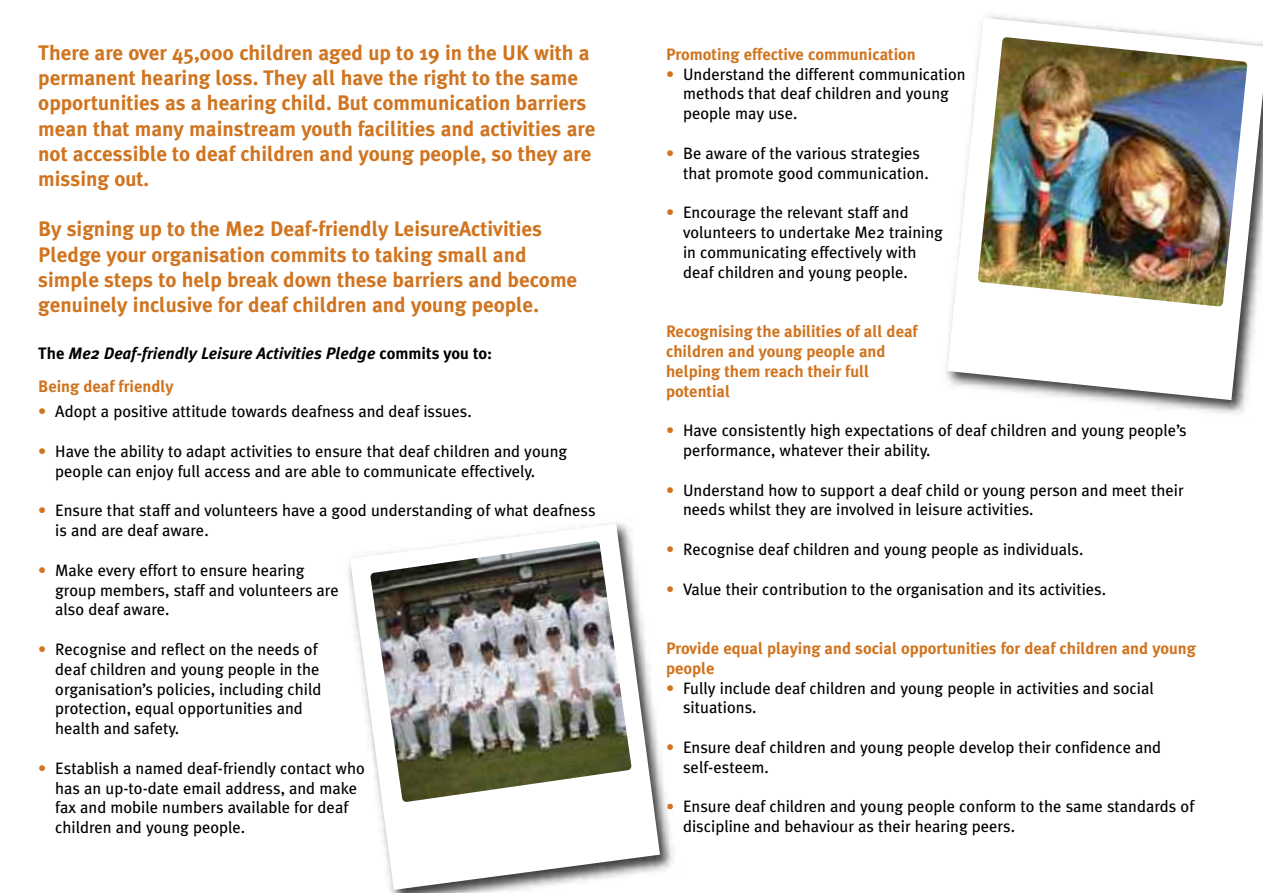
<style>
.page{position:relative;width:1263px;height:893px;background:#fff}
.page>*{position:absolute;margin:0;border:0;box-sizing:border-box;transform-origin:0 0}
.t1{font:700 21px/25.2px "Meta Plus";color:#d0741f}
.t2{font:16.5px/19.8px "Meta Plus";color:#000}
.t3{font:700 16.5px/19.8px "Meta Plus";color:#d0741f}
.t4{font:italic 700 16.5px/33px "Meta Plus";color:#000}
.s1{font-style:normal}
.s2{font-style:normal;color:#d0741f}
.s3{color:#d0741f}
</style>
<div class="page">
<img style="left:946px;top:16px;width:299px;height:398px">
<svg style="left:947px;top:18px;width:316px;height:382px"></svg>
<img style="left:978px;top:37px;width:269px;height:270px">
<img style="left:348px;top:563px;width:325px;height:330px">
<svg style="left:667px;top:804px;width:6px;height:5px"></svg>
<svg style="left:350px;top:523px;width:310px;height:367px"></svg>
<img style="left:370px;top:541px;width:262px;height:261px">
<p class="t1" style="left:38px;top:40px;width:559px">There are over 45,000 children aged up to 19 in the UK with a permanent hearing loss. They all have the right to the same opportunities as a hearing child. But communication barriers mean that many mainstream youth facilities and activities are not accessible to deaf children and young people, so they are missing out.</p>
<p class="t1" style="left:38px;top:217px;width:541px">By signing up to the Me2 Deaf-friendly LeisureActivities Pledge your organisation commits to taking small and simple steps to help break down these barriers and become genuinely inclusive for deaf children and young people.</p>
<p class="t4" style="left:38px;top:337px;width:455px"><span class="s1">The</span> Me2 Deaf-friendly Leisure Activities Pledge <span class="s1">commits you to:<br></span><span class="s2">Being deaf friendly</span></p>
<p class="t2" style="left:38px;top:402px;width:435px"><span class="s3">•</span> Adopt a positive attitude towards deafness and deaf issues.</p>
<p class="t2" style="left:55px;top:441px;width:513px;text-indent:-17px"><span class="s3">•</span> Have the ability to adapt activities to ensure that deaf children and young people can enjoy full access and are able to communicate effectively.</p>
<p class="t2" style="left:55px;top:501px;width:542px;text-indent:-17px"><span class="s3">•</span> Ensure that staff and volunteers have a good understanding of what deafness is and are deaf aware.</p>
<p class="t2" style="left:55px;top:560px;width:285px;text-indent:-17px"><span class="s3">•</span> Make every effort to ensure hearing group members, staff and volunteers are also deaf aware.</p>
<p class="t2" style="left:55px;top:639px;width:268px;text-indent:-17px"><span class="s3">•</span> Recognise and reflect on the needs of deaf children and young people in the organisation’s policies, including child protection, equal opportunities and health and safety.</p>
<p class="t2" style="left:55px;top:758px;width:311px;text-indent:-17px"><span class="s3">•</span> Establish a named deaf-friendly contact who has an up-to-date email address, and make fax and mobile numbers available for deaf children and young people.</p>
<p class="t3" style="left:666px;top:44px;width:251px">Promoting effective communication</p>
<p class="t2" style="left:683px;top:64px;width:284px;text-indent:-17px"><span class="s3">•</span> Understand the different communication methods that deaf children and young people may use.</p>
<p class="t2" style="left:683px;top:143px;width:247px;text-indent:-17px"><span class="s3">•</span> Be aware of the various strategies that promote good communication.</p>
<p class="t2" style="left:683px;top:203px;width:261px;text-indent:-17px"><span class="s3">•</span> Encourage the relevant staff and volunteers to undertake Me2 training in communicating effectively with deaf children and young people.</p>
<p class="t3" style="left:666px;top:321px;width:253px">Recognising the abilities of all deaf children and young people and helping them reach their full potential</p>
<p class="t2" style="left:683px;top:420px;width:505px;text-indent:-17px"><span class="s3">•</span> Have consistently high expectations of deaf children and young people’s performance, whatever their ability.</p>
<p class="t2" style="left:683px;top:480px;width:502px;text-indent:-17px"><span class="s3">•</span> Understand how to support a deaf child or young person and meet their needs whilst they are involved in leisure activities.</p>
<p class="t2" style="left:666px;top:539px;width:419px"><span class="s3">•</span> Recognise deaf children and young people as individuals.</p>
<p class="t2" style="left:666px;top:579px;width:442px"><span class="s3">•</span> Value their contribution to the organisation and its activities.</p>
<p class="t3" style="left:666px;top:638px;width:531px">Provide equal playing and social opportunities for deaf children and young people</p>
<p class="t2" style="left:683px;top:678px;width:472px;text-indent:-17px"><span class="s3">•</span> Fully include deaf children and young people in activities and social situations.</p>
<p class="t2" style="left:683px;top:737px;width:480px;text-indent:-17px"><span class="s3">•</span> Ensure deaf children and young people develop their confidence and self-esteem.</p>
<p class="t2" style="left:683px;top:797px;width:513px;text-indent:-17px"><span class="s3">•</span> Ensure deaf children and young people conform to the same standards of discipline and behaviour as their hearing peers.</p>
</div>
